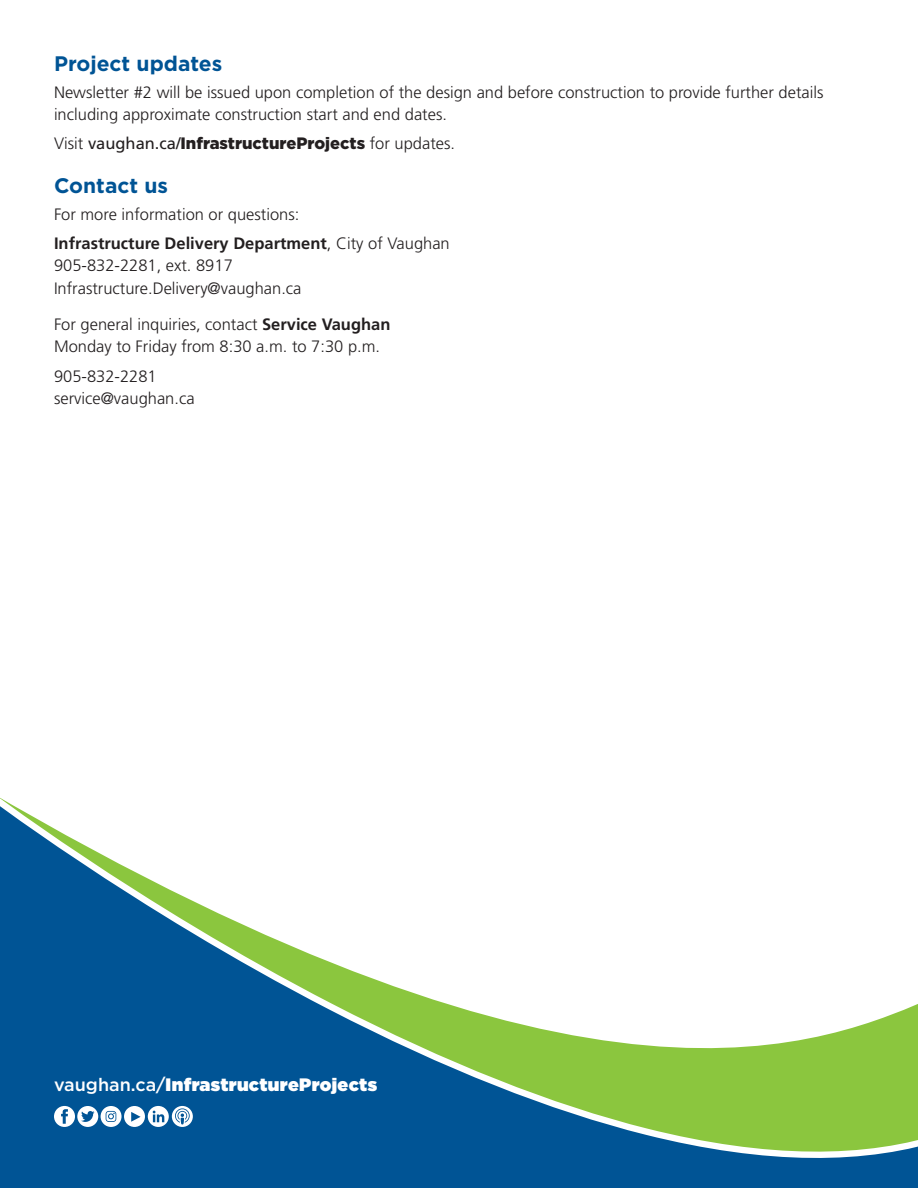
<style>
.page{position:relative;width:918px;height:1188px;background:#fff}
.page>*{position:absolute;margin:0;border:0;box-sizing:border-box;transform-origin:0 0}
.Subhead_GothamBold_1{font:700 21px "Gotham";color:#005495}
.Body_Text_FrutigerL{font:900 18px "Gotham";letter-spacing:.02em;color:#fff}
.Body_Text_FrutigerL-2{font:300 16.5px/22.5px "Frutiger LT Std";color:#231f20}
.Body_Text_FrutigerL-3{font:900 16.5px "Gotham";color:#231f20}
.s1{font-family:"Frutiger LT Std";font-weight:300}
.s2{font-family:"Frutiger LT Std";font-weight:400}
.s3{font-weight:700}
.s4{font-weight:500}
</style>
<div class="page">
<div style="left:491px;top:1166px;width:427px;height:22px;background:#005495"></div>
<svg style="left:0;top:798px;width:918px;height:368px"></svg>
<div style="left:0;top:1035px;width:491px;height:153px;background:#005495"></div>
<svg style="left:54px;top:1106px;width:139px;height:21px"></svg>
<p class="Subhead_GothamBold_1" style="left:54px;top:49px;width:170px">Project updates</p>
<p class="Body_Text_FrutigerL-2" style="left:54px;top:81px;width:771px">Newsletter #2 will be issued upon completion of the design and before construction to provide further details including approximate construction start and end dates.</p>
<p class="Body_Text_FrutigerL-3" style="left:54px;top:132px;width:403px"><span class="s1">Visit</span> <span class="s2">vaughan.ca/</span>InfrastructureProjects <span class="s1">for updates.</span></p>
<p class="Subhead_GothamBold_1" style="left:54px;top:172px;width:116px">Contact us</p>
<p class="Body_Text_FrutigerL-2" style="left:54px;top:203px;width:247px">For more information or questions:</p>
<p class="Body_Text_FrutigerL-2" style="left:54px;top:232px;width:397px"><span class="s3">Infrastructure Delivery Department</span>, City of Vaughan<br>905-832-2281, ext. 8917<br>Infrastructure.Delivery@vaughan.ca</p>
<p class="Body_Text_FrutigerL-2" style="left:54px;top:313px;width:338px">For general inquiries, contact <span class="s3">Service Vaughan<br></span>Monday to Friday from 8:30 a.m. to 7:30 p.m.</p>
<p class="Body_Text_FrutigerL-2" style="left:54px;top:365px;width:142px">905-832-2281 service@vaughan.ca</p>
<p class="Body_Text_FrutigerL" style="left:54px;top:1072px;width:325px"><span class="s4">vaughan.ca/</span>InfrastructureProjects</p>
</div>
